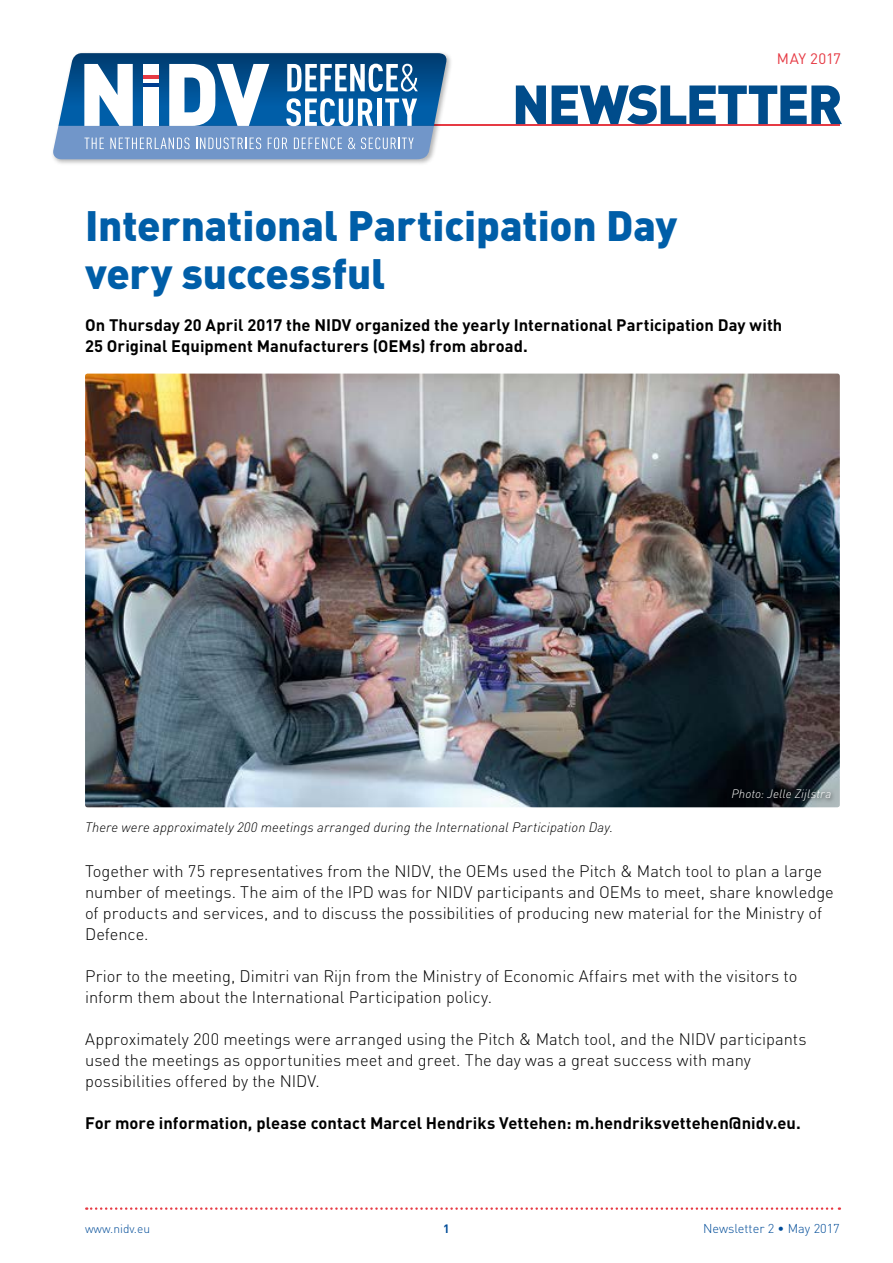
<style>
.page{position:relative;width:893px;height:1263px;background:#fff}
.page>*{position:absolute;margin:0;border:0;box-sizing:border-box;transform-origin:0 0}
.t1{font:900 54.15px "DIN Pro";letter-spacing:-.035em;color:#004c8b}
.t2{font:900 42px/48px "DIN Pro";letter-spacing:-.005em;color:#005ea8}
.t3{font:300 16.5px/21px "DIN Pro";color:#000}
.t4{font:700 16.5px/21px "DIN Pro";letter-spacing:.005em;color:#000}
.t5{font:15px "DIN Pro";letter-spacing:-.01em;color:#e63a44}
.t6{font:italic 300 13.5px "DIN";letter-spacing:.01em;color:#000}
.t7{font:300 12.75px "DIN Pro";color:#004c98}
.t8{font:italic 300 12px "DIN";letter-spacing:.01em;color:#fff}
.t9{font:300 12px "DIN Pro";color:#004c98}
.t10{font:700 12px "DIN Pro";color:#004c98}
</style>
<div class="page">
<hr style="left:95px;top:124px;width:745px;height:2px;background:#e63a44">
<svg style="left:86px;top:1207px;width:754px;height:3px"></svg>
<div style="left:51px;top:51px;width:402px;height:115px;background:#000;opacity:.3"></div>
<svg style="left:53px;top:53px;width:395px;height:106px"></svg>
<img style="left:85px;top:374px;width:755px;height:433px">
<div style="left:729px;top:786px;width:106px;height:20px;background:#000;opacity:.75"></div>
<p class="t5" style="left:777px;top:48px;width:66px">MAY 2017</p>
<h1 class="t1" style="left:512px;top:68px;width:332px">NEWSLETTER</h1>
<h2 class="t2" style="left:85px;top:200px;width:593px">International Participation Day very successful</h2>
<p class="t4" style="left:85px;top:314px;width:699px">On Thursday 20 April 2017 the NIDV organized the yearly International Participation Day with<br>25 Original Equipment Manufacturers (OEMs) from abroad.</p>
<p class="t6" style="left:85px;top:819px;width:529px">There were approximately 200 meetings arranged during the International Participation Day.</p>
<p class="t8" style="left:731px;top:786px;width:101px">Photo: Jelle Zijlstra</p>
<p class="t3" style="left:85px;top:860px;width:750px">Together with 75 representatives from the NIDV, the OEMs used the Pitch &amp; Match tool to plan a large number of meetings. The aim of the IPD was for NIDV participants and OEMs to meet, share knowledge of products and services, and to discuss the possibilities of producing new material for the Ministry of Defence.</p>
<p class="t3" style="left:85px;top:965px;width:714px">Prior to the meeting, Dimitri van Rijn from the Ministry of Economic Affairs met with the visitors to inform them about the International Participation policy.</p>
<p class="t3" style="left:85px;top:1028px;width:723px">Approximately 200 meetings were arranged using the Pitch &amp; Match tool, and the NIDV participants used the meetings as opportunities meet and greet. The day was a great success with many possibilities offered by the NIDV.</p>
<p class="t4" style="left:85px;top:1112px;width:717px">For more information, please contact Marcel Hendriks Vettehen: m.hendriksvettehen@nidv.eu.</p>
<p class="t9" style="left:85px;top:1220px;width:67px">www.nidv.eu</p>
<p class="t10" style="left:443px;top:1220px;width:8px">1</p>
<p class="t7" style="left:703px;top:1219px;width:138px">Newsletter 2 • May 2017</p>
</div>
